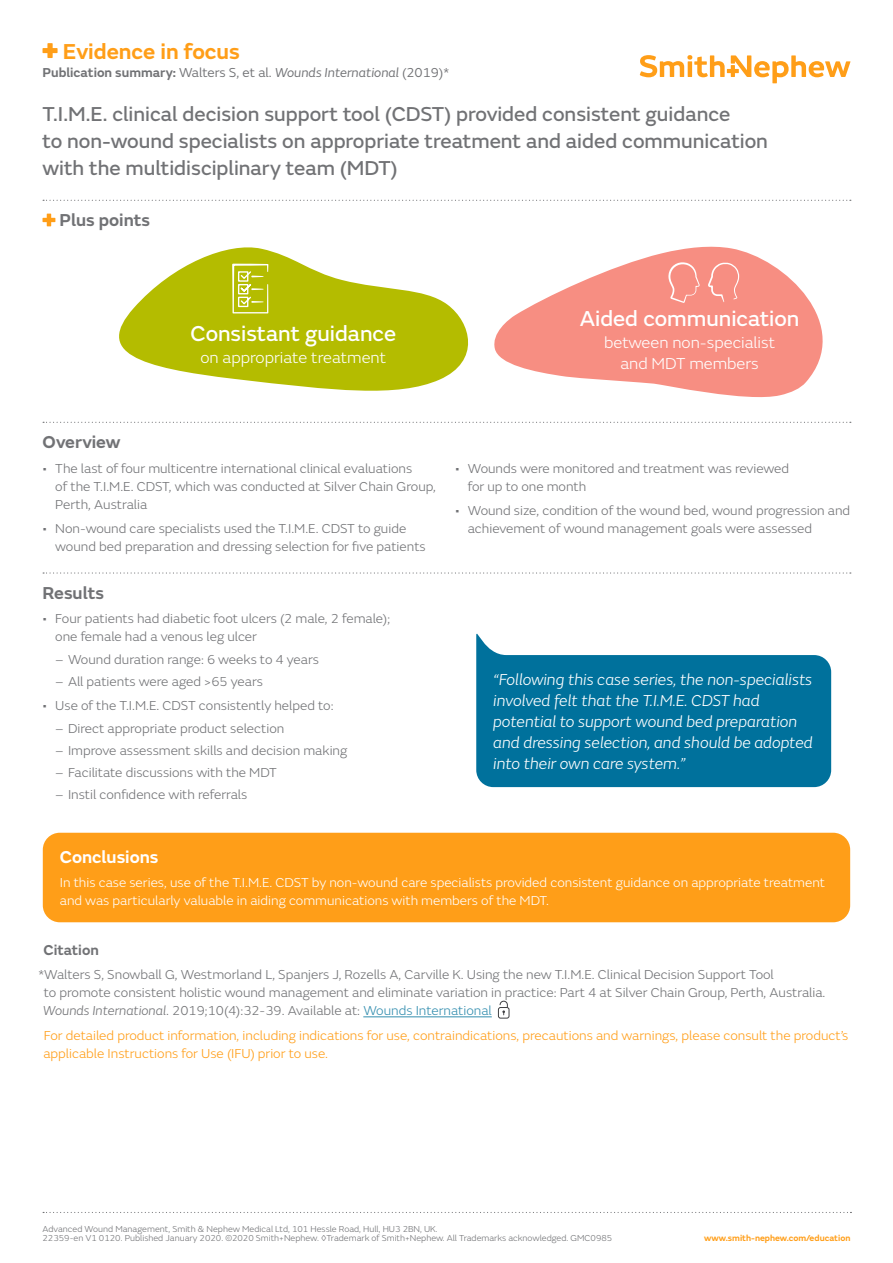
<style>
.page{position:relative;width:893px;height:1263px;background:#fff}
.page>*{position:absolute;margin:0;border:0;box-sizing:border-box;transform-origin:0 0}
.t1{font:22.5px "SN Emeric Core";color:#fff}
.t2{font:600 22.5px "SN Emeric";color:#ff9e18}
.t3{font:21px/27px "SN Emeric Core";color:#717275}
.t4{font:600 18px "SN Emeric";color:#717275}
.t5{font:600 18px "SN Emeric";color:#fff}
.t6{font:italic 300 16.5px/21px "SN Emeric";color:#fff}
.t7{font:300 16.5px/21px "SN Emeric";color:#fff;text-align:center}
.t8{font:600 15px "SN Emeric";color:#717275}
.t9{font:300 13.5px/18px "SN Emeric";color:#717275}
.t10{font:300 13.5px/18px "SN Emeric";color:#fff}
.t11{font:300 13.5px/18px "SN Emeric";color:#ff9e18}
.t12{font:13.5px "SN Emeric";color:#717275}
.t13{font:300 9px/9px "SN Emeric";color:#717275}
.t14{font:600 9px "SN Emeric";color:#ff9e18}
.s1{font-weight:600}
.s2{font-style:italic}
.s3{color:#338eaf}
</style>
<div class="page">
<svg style="left:43px;top:1212px;width:808px;height:1px"></svg>
<svg style="left:640px;top:55px;width:210px;height:28px"></svg>
<svg style="left:43px;top:200px;width:808px;height:1px"></svg>
<div style="left:43px;top:48px;width:15px;height:5px;background:#ff9e18"></div>
<div style="left:47px;top:43px;width:6px;height:15px;background:#ff9e18"></div>
<hr style="left:43px;top:218px;width:12px;height:4px;background:#ff9e18">
<hr style="left:47px;top:214px;width:4px;height:12px;background:#ff9e18">
<svg style="left:43px;top:422px;width:808px;height:1px"></svg>
<svg style="left:43px;top:572px;width:808px;height:2px"></svg>
<div style="left:43px;top:833px;width:807px;height:89px;background:#ff9e18;border-radius:17px"></div>
<hr style="left:363px;top:1016px;width:129px;height:1px;background:#338eaf">
<div style="left:498px;top:1007px;width:11px;height:11px;border:1px solid #404043;border-radius:2px"></div>
<svg style="left:499px;top:1000px;width:9px;height:15px"></svg>
<svg style="left:476px;top:633px;width:355px;height:154px;background:#2485aa"></svg>
<svg style="left:119px;top:247px;width:350px;height:144px;fill:#b4bc00"></svg>
<svg style="left:232px;top:264px;width:36px;height:49px;background:#c6cc40"></svg>
<svg style="left:494px;top:246px;width:329px;height:152px;fill:#f78e82"></svg>
<svg style="left:708px;top:262px;width:31px;height:40px"></svg>
<svg style="left:668px;top:262px;width:32px;height:41px"></svg>
<h1 class="t2" style="left:63px;top:37px;width:179px">Evidence in focus</h1>
<p class="t12" style="left:43px;top:64px;width:408px"><span class="s1">Publication summary:</span> Walters S, et al. <span class="s2">Wounds International</span> (2019)*</p>
<h2 class="t3" style="left:43px;top:100px;width:727px">T.I.M.E. clinical decision support tool (CDST) provided consistent guidance<br>to non-wound specialists on appropriate treatment and aided communication with the multidisciplinary team (MDT)</h2>
<h3 class="t4" style="left:60px;top:209px;width:92px">Plus points</h3>
<h1 class="t1" style="left:191px;top:319px;width:207px">Consistant guidance</h1>
<p class="t7" style="left:200px;top:347px;width:187px">on appropriate treatment</p>
<h1 class="t1" style="left:580px;top:304px;width:221px">Aided communication</h1>
<p class="t7" style="left:604px;top:332px;width:173px">between non-specialist and MDT members</p>
<h3 class="t4" style="left:43px;top:431px;width:79px">Overview</h3>
<p class="t9" style="left:55px;top:459px;width:382px;text-indent:-13px">• The last of four multicentre international clinical evaluations<br>of the T.I.M.E. CDST, which was conducted at Silver Chain Group,<br>Perth, Australia</p>
<p class="t9" style="left:55px;top:519px;width:372px;text-indent:-13px">• Non-wound care specialists used the T.I.M.E. CDST to guide wound bed preparation and dressing selection for five patients</p>
<h3 class="t4" style="left:43px;top:582px;width:63px">Results</h3>
<p class="t9" style="left:55px;top:610px;width:336px;text-indent:-13px">• Four patients had diabetic foot ulcers (2 male, 2 female); one female had a venous leg ulcer</p>
<p class="t9" style="left:55px;top:650px;width:265px">– Wound duration range: 6 weeks to 4 years</p>
<p class="t9" style="left:55px;top:672px;width:209px">– All patients were aged &gt;65 years</p>
<p class="t9" style="left:43px;top:697px;width:293px">• Use of the T.I.M.E. CDST consistently helped to:</p>
<p class="t9" style="left:55px;top:719px;width:231px">– Direct appropriate product selection</p>
<p class="t9" style="left:55px;top:741px;width:294px">– Improve assessment skills and decision making</p>
<p class="t9" style="left:55px;top:763px;width:223px">– Facilitate discussions with the MDT</p>
<p class="t9" style="left:55px;top:786px;width:194px">– Instil confidence with referrals</p>
<p class="t9" style="left:468px;top:459px;width:323px;text-indent:-13px">• Wounds were monitored and treatment was reviewed for up to one month</p>
<p class="t9" style="left:468px;top:501px;width:384px;text-indent:-13px">• Wound size, condition of the wound bed, wound progression and achievement of wound management goals were assessed</p>
<p class="t6" style="left:493px;top:669px;width:321px">“Following this case series, the non-specialists involved felt that the T.I.M.E. CDST had potential to support wound bed preparation and dressing selection, and should be adopted into their own care system.”</p>
<h3 class="t5" style="left:60px;top:845px;width:100px">Conclusions</h3>
<p class="t10" style="left:60px;top:874px;width:767px">In this case series, use of the T.I.M.E. CDST by non-wound care specialists provided consistent guidance on appropriate treatment and was particularly valuable in aiding communications with members of the MDT.</p>
<p class="t8" style="left:43px;top:940px;width:57px">Citation</p>
<p class="t9" style="left:43px;top:966px;width:784px;text-indent:-4px">*Walters S, Snowball G, Westmorland L, Spanjers J, Rozells A, Carville K. Using the new T.I.M.E. Clinical Decision Support Tool<br>to promote consistent holistic wound management and eliminate variation in practice: Part 4 at Silver Chain Group, Perth, Australia.<br><span class="s2">Wounds International</span>. 2019;10(4):32-39. Available at: <span class="s3">Wounds International</span></p>
<p class="t11" style="left:43px;top:1026px;width:806px">For detailed product information, including indications for use, contraindications, precautions and warnings, please consult the product’s applicable Instructions for Use (IFU) prior to use.</p>
<p class="t13" style="left:43px;top:1224px;width:571px">Advanced Wound Management, Smith &amp; Nephew Medical Ltd, 101 Hessle Road, Hull, HU3 2BN, UK.<br>22359-en V1 0120. Published January 2020. ©2020 Smith+Nephew. ◊Trademark of Smith+Nephew. All Trademarks acknowledged. GMC0985</p>
<p class="t14" style="left:704px;top:1232px;width:148px">www.smith-nephew.com/education</p>
</div>
